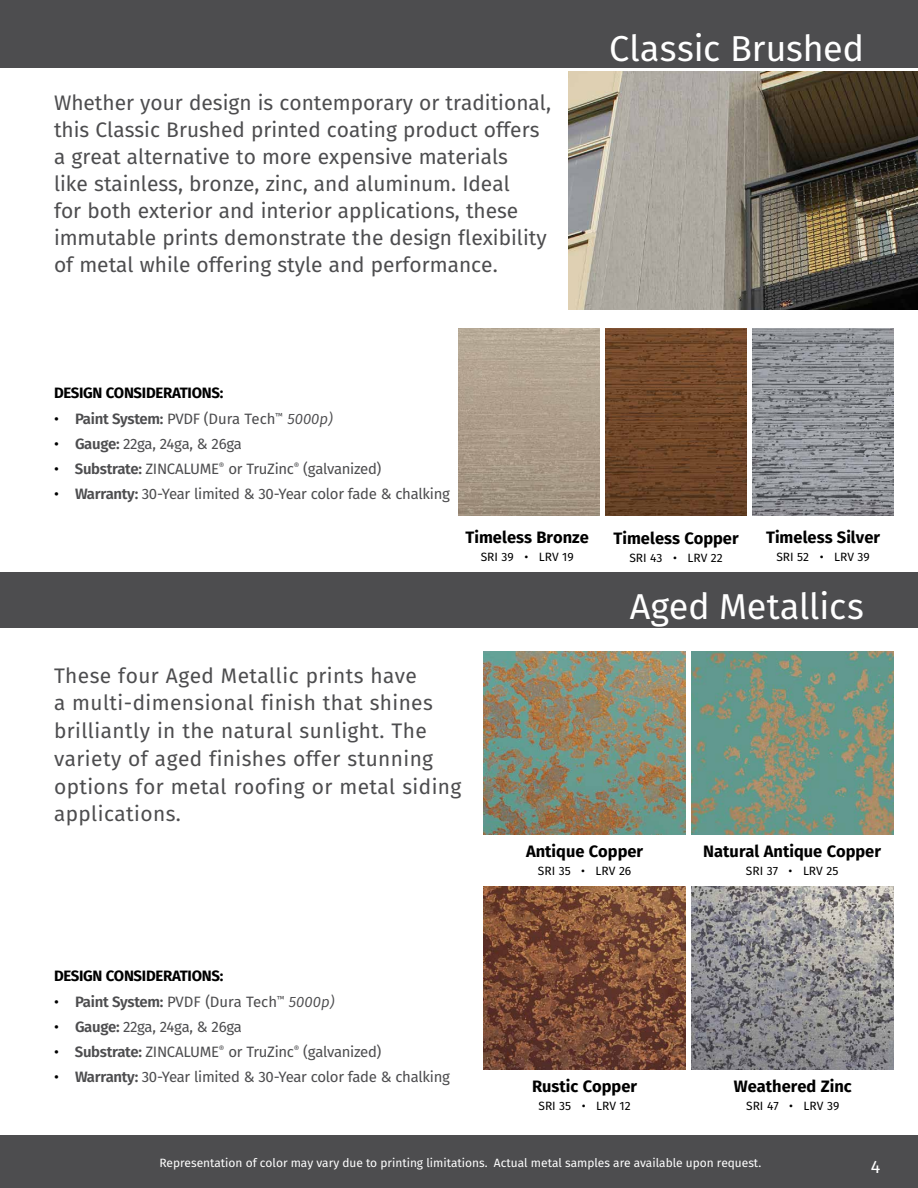
<style>
.page{position:relative;width:918px;height:1188px;background:#fff}
.page>*{position:absolute;margin:0;border:0;box-sizing:border-box;transform-origin:0 0}
.t1{font:36px "Fira Sans";letter-spacing:-.005em;color:#fff}
.Square_Bullets{font:21px/27px "Fira Sans";color:#4d4d4f}
.Square_Bullets-2{font:21px/27.8px "Fira Sans";letter-spacing:.02em;color:#4d4d4f}
.t2{font:18px "Fira Sans";color:#fff}
.t3{font:700 16.5px "Fira Sans";color:#000}
.Square_Bullets-3{font:15px "Fira Sans";letter-spacing:-.02em;color:#4d4d4f}
.Square_Bullets-4{font:700 15px "Fira Sans";letter-spacing:-.02em;color:#000}
.Square_Bullets-5{font:15px "Fira Sans";color:#4d4d4f}
.t4{font:12px "Fira Sans";color:#fff}
.t5{font:12px "Fira Sans";color:#000}
.s1{color:#000}
.s2{font-weight:600}
.s3{font-style:italic}
</style>
<div class="page">
<img style="left:568px;top:72px;width:350px;height:237px">
<div style="left:0;top:1135px;width:918px;height:53px;background:#4d4d4f"></div>
<img style="left:692px;top:887px;width:202px;height:182px">
<img style="left:483px;top:887px;width:203px;height:182px">
<img style="left:692px;top:652px;width:202px;height:182px">
<img style="left:483px;top:652px;width:203px;height:182px">
<div style="left:0;top:0;width:918px;height:68px;background:#4d4d4f"></div>
<div style="left:0;top:572px;width:918px;height:56px;background:#4d4d4f"></div>
<img style="left:605px;top:328px;width:142px;height:188px">
<img style="left:458px;top:328px;width:142px;height:188px">
<img style="left:752px;top:328px;width:142px;height:188px">
<p class="Square_Bullets" style="left:54px;top:89px;width:499px">Whether your design is contemporary or traditional, this Classic Brushed printed coating product offers a great alternative to more expensive materials<br>like stainless, bronze, zinc, and aluminum. Ideal<br>for both exterior and interior applications, these immutable prints demonstrate the design flexibility of metal while offering style and performance.</p>
<p class="t1" style="left:609px;top:21px;width:256px">Classic Brushed</p>
<p class="Square_Bullets-4" style="left:54px;top:380px;width:171px">DESIGN CONSIDERATIONS:</p>
<p class="Square_Bullets-3" style="left:54px;top:408px;width:280px"><span class="s1">•</span> <span class="s2">Paint System:</span> PVDF (Dura Tech<sup>™</sup> <span class="s3">5000p)</span></p>
<p class="Square_Bullets-3" style="left:54px;top:432px;width:189px"><span class="s1">•</span> <span class="s2">Gauge:</span> 22ga, 24ga, &amp; 26ga</p>
<p class="Square_Bullets-3" style="left:54px;top:457px;width:329px"><span class="s1">•</span> <span class="s2">Substrate:</span> ZINCALUME<sup>®</sup> or TruZinc<sup>®</sup> (galvanized)</p>
<p class="Square_Bullets-3" style="left:54px;top:482px;width:397px"><span class="s1">•</span> <span class="s2">Warranty:</span> 30-Year limited &amp; 30-Year color fade &amp; chalking</p>
<p class="t3" style="left:466px;top:523px;width:125px">Timeless Bronze</p>
<p class="t5" style="left:481px;top:548px;width:94px">SRI 39 • LRV 19</p>
<p class="Square_Bullets-2" style="left:54px;top:661px;width:409px">These four Aged Metallic prints have<br>a multi-dimensional finish that shines brilliantly in the natural sunlight. The variety of aged finishes offer stunning options for metal roofing or metal siding applications.</p>
<p class="t3" style="left:614px;top:525px;width:127px">Timeless Copper</p>
<p class="t5" style="left:629px;top:549px;width:95px">SRI 43 • LRV 22</p>
<p class="t3" style="left:766px;top:523px;width:115px">Timeless Silver</p>
<p class="t5" style="left:776px;top:548px;width:95px">SRI 52 • LRV 39</p>
<p class="t1" style="left:630px;top:579px;width:236px">Aged Metallics</p>
<p class="Square_Bullets-4" style="left:54px;top:963px;width:171px">DESIGN CONSIDERATIONS:</p>
<p class="Square_Bullets-5" style="left:54px;top:991px;width:282px"><span class="s1">•</span> <span class="s2">Paint System:</span> PVDF (Dura Tech<sup>™</sup> <span class="s3">5000p)</span></p>
<p class="Square_Bullets-3" style="left:54px;top:1015px;width:189px"><span class="s1">•</span> <span class="s2">Gauge:</span> 22ga, 24ga, &amp; 26ga</p>
<p class="Square_Bullets-3" style="left:54px;top:1040px;width:329px"><span class="s1">•</span> <span class="s2">Substrate:</span> ZINCALUME<sup>®</sup> or TruZinc<sup>®</sup> (galvanized)</p>
<p class="Square_Bullets-3" style="left:54px;top:1065px;width:397px"><span class="s1">•</span> <span class="s2">Warranty:</span> 30-Year limited &amp; 30-Year color fade &amp; chalking</p>
<p class="t3" style="left:526px;top:837px;width:119px">Antique Copper</p>
<p class="t5" style="left:538px;top:861px;width:95px">SRI 35 • LRV 26</p>
<p class="t3" style="left:703px;top:837px;width:179px">Natural Antique Copper</p>
<p class="t5" style="left:746px;top:861px;width:94px">SRI 37 • LRV 25</p>
<p class="t3" style="left:532px;top:1073px;width:107px">Rustic Copper</p>
<p class="t5" style="left:538px;top:1097px;width:94px">SRI 35 • LRV 12</p>
<p class="t3" style="left:734px;top:1073px;width:119px">Weathered Zinc</p>
<p class="t5" style="left:746px;top:1097px;width:95px">SRI 47 • LRV 39</p>
<p class="t4" style="left:159px;top:1154px;width:603px">Representation of color may vary due to printing limitations. Actual metal samples are available upon request.</p>
<p class="t2" style="left:871px;top:1154px;width:11px">4</p>
</div>
